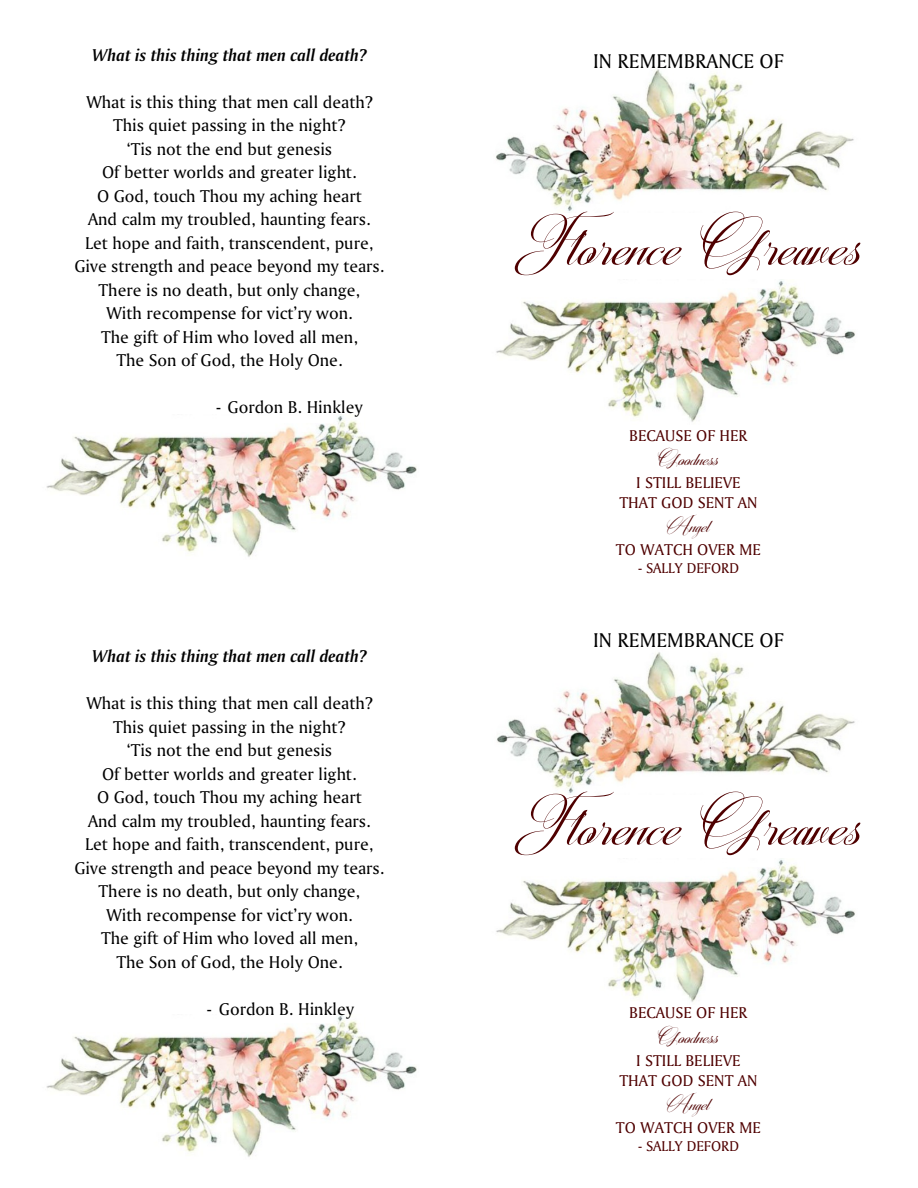
<style>
.page{position:relative;width:918px;height:1188px;background:#fff}
.page>*{position:absolute;margin:0;border:0;box-sizing:border-box;transform-origin:0 0}
.t1{font:60px "Christmas Calligraphy Personal";color:#4f0000}
.t2{font:21px "Amerigo BT Roman A";color:#000}
.t3{font:19.5px "Christmas Calligraphy Personal";color:#4f0000}
.t4{font:18px/23.5px "Amerigo BT Roman A";color:#000;text-align:center}
.t5{font:italic 18px "Amerigo BT Roman A,Bold";color:#000}
.t6{font:16.5px/19.5px "Amerigo BT Roman A";color:#4f0000;text-align:center}
.t7{font:15px "Amerigo BT Roman A";color:#4f0000}
</style>
<div class="page">
<img style="left:496px;top:69px;width:358px;height:143px">
<img style="left:496px;top:280px;width:359px;height:142px">
<img style="left:497px;top:652px;width:358px;height:142px">
<img style="left:496px;top:859px;width:359px;height:143px">
<img style="left:46px;top:415px;width:371px;height:142px">
<img style="left:46px;top:1014px;width:371px;height:143px">
<p class="t5" style="left:92px;top:47px;width:276px">What is this thing that men call death?</p>
<p class="t4" style="left:74px;top:91px;width:312px">What is this thing that men call death?<br>This quiet passing in the night?<br>‘Tis not the end but genesis<br>Of better worlds and greater light.<br>O God, touch Thou my aching heart<br>And calm my troubled, haunting fears.<br>Let hope and faith, transcendent, pure, Give strength and peace beyond my tears.<br>There is no death, but only change,<br>With recompense for vict’ry won.<br>The gift of Him who loved all men,<br>The Son of God, the Holy One.</p>
<p class="t4" style="left:216px;top:396px;width:148px">- Gordon B. Hinkley</p>
<p class="t5" style="left:92px;top:649px;width:276px">What is this thing that men call death?</p>
<p class="t4" style="left:74px;top:693px;width:312px">What is this thing that men call death?<br>This quiet passing in the night?<br>‘Tis not the end but genesis<br>Of better worlds and greater light.<br>O God, touch Thou my aching heart<br>And calm my troubled, haunting fears.<br>Let hope and faith, transcendent, pure, Give strength and peace beyond my tears.<br>There is no death, but only change,<br>With recompense for vict’ry won.<br>The gift of Him who loved all men,<br>The Son of God, the Holy One.</p>
<p class="t4" style="left:207px;top:998px;width:149px">- Gordon B. Hinkley</p>
<p class="t2" style="left:593px;top:52px;width:192px">IN REMEMBRANCE OF</p>
<h1 class="t1" style="left:515px;top:202px;width:349px">Florence Greaves</h1>
<p class="t6" style="left:629px;top:427px;width:120px">BECAUSE OF HER</p>
<p class="t3" style="left:658px;top:445px;width:62px">Goodness</p>
<p class="t6" style="left:619px;top:474px;width:140px">I STILL BELIEVE<br>THAT GOD SENT AN</p>
<p class="t3" style="left:667px;top:512px;width:45px">Angel</p>
<p class="t6" style="left:616px;top:541px;width:146px">TO WATCH OVER ME</p>
<p class="t7" style="left:638px;top:562px;width:102px">- SALLY DEFORD</p>
<p class="t2" style="left:593px;top:632px;width:192px">IN REMEMBRANCE OF</p>
<h1 class="t1" style="left:515px;top:782px;width:349px">Florence Greaves</h1>
<p class="t6" style="left:629px;top:1004px;width:120px">BECAUSE OF HER</p>
<p class="t3" style="left:658px;top:1022px;width:62px">Goodness</p>
<p class="t6" style="left:619px;top:1052px;width:140px">I STILL BELIEVE<br>THAT GOD SENT AN</p>
<p class="t3" style="left:667px;top:1089px;width:45px">Angel</p>
<p class="t6" style="left:616px;top:1119px;width:146px">TO WATCH OVER ME</p>
<p class="t7" style="left:638px;top:1140px;width:102px">- SALLY DEFORD</p>
</div>
